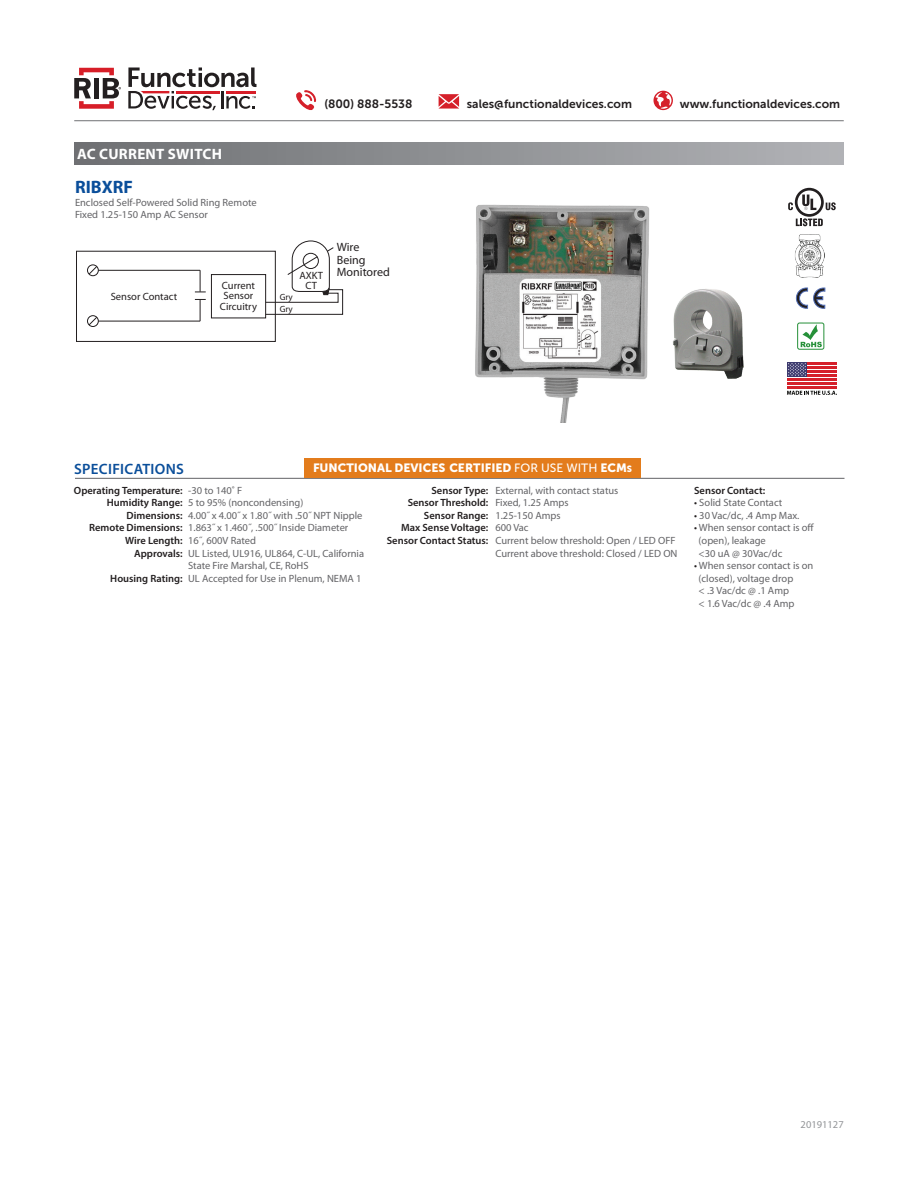
<style>
.page{position:relative;width:918px;height:1188px;background:#fff}
.page>*{position:absolute;margin:0;border:0;box-sizing:border-box;transform-origin:0 0}
.t1{font:700 18px "Myriad Pro";color:#0a4e9a}
.t2{font:700 15px "Myriad Pro";letter-spacing:.02em;color:#fff}
.t3{font:600 15px "Myriad Pro";letter-spacing:.02em;color:#0a4e9a}
.t4{font:12px "Museo Sans 700";color:#231f20}
.t5{font:12px "Museo Sans 900";color:#fff}
.t6{font:12px/12px "Myriad Pro";color:#231f20}
.t7{font:10.5px/12.6px "Myriad Pro";color:#636366}
.t8{font:600 10.5px "Myriad Pro";color:#231f20}
.t9{font:10.5px/10.5px "Myriad Pro";color:#231f20;text-align:center}
.t10{font:10.5px "Myriad Pro";color:#939598}
.t11{font:9px/12px "Myriad Pro";letter-spacing:.005em;color:#231f20}
.s1{font-family:"Museo Sans 500"}
.s2{font-size:9px}
.s3{color:#231f20}
</style>
<div class="page">
<hr style="left:74px;top:120px;width:770px;height:1px;background:#6f7073">
<svg style="left:296px;top:90px;width:20px;height:20px"></svg>
<svg style="left:654px;top:91px;width:19px;height:19px"></svg>
<svg style="left:439px;top:94px;width:20px;height:15px"></svg>
<svg style="left:128px;top:68px;width:129px;height:42px"></svg>
<svg style="left:74px;top:68px;width:47px;height:41px"></svg>
<div style="left:76px;top:251px;width:200px;height:91px;border:1px solid #231f20"></div>
<hr style="left:98px;top:321px;width:102px;height:1px;background:#231f20">
<svg style="left:195px;top:299px;width:11px;height:22px"></svg>
<hr style="left:98px;top:270px;width:102px;height:1px;background:#231f20">
<svg style="left:195px;top:270px;width:11px;height:23px"></svg>
<div style="left:87px;top:265px;width:12px;height:11px;border:1px solid #231f20;border-radius:50%"></div>
<svg style="left:88px;top:265px;width:10px;height:10px"></svg>
<div style="left:87px;top:315px;width:12px;height:12px;border:1px solid #231f20;border-radius:50%"></div>
<svg style="left:88px;top:316px;width:10px;height:10px"></svg>
<div style="left:211px;top:274px;width:55px;height:44px;border:1px solid #231f20"></div>
<svg style="left:265px;top:240px;width:78px;height:75px"></svg>
<img style="left:475px;top:204px;width:269px;height:219px">
<hr style="left:75px;top:478px;width:769px;height:1px;background:#636366">
<svg style="left:788px;top:188px;width:48px;height:38px"></svg>
<img style="left:795px;top:234px;width:30px;height:43px">
<svg style="left:814px;top:288px;width:11px;height:20px"></svg>
<svg style="left:796px;top:288px;width:12px;height:20px"></svg>
<svg style="left:798px;top:323px;width:26px;height:26px"></svg>
<svg style="left:801px;top:325px;width:21px;height:22px"></svg>
<div style="left:797px;top:323px;width:27px;height:27px;border:1px solid #269039;border-radius:2px"></div>
<div style="left:74px;top:143px;width:770px;height:22px;background:linear-gradient(to right,#6e7073,#b1b2b6)"></div>
<div style="left:304px;top:458px;width:337px;height:20px;background:#e37c1c"></div>
<svg style="left:787px;top:391px;width:50px;height:4px"></svg>
<div style="left:787px;top:362px;width:50px;height:27px;background:linear-gradient(to right,#d5202a,#d5202a)"></div>
<hr style="left:787px;top:362px;width:50px;height:2px;background:#d5202a">
<hr style="left:787px;top:366px;width:50px;height:2px;background:#d5202a">
<hr style="left:787px;top:371px;width:50px;height:2px;background:#d5202a">
<hr style="left:787px;top:375px;width:50px;height:2px;background:#d5202a">
<hr style="left:787px;top:379px;width:50px;height:2px;background:#d5202a">
<hr style="left:787px;top:383px;width:50px;height:2px;background:#d5202a">
<hr style="left:787px;top:387px;width:50px;height:2px;background:#d5202a">
<div style="left:787px;top:362px;width:20px;height:15px;background:#3c3a6e"></div>
<svg style="left:788px;top:363px;width:18px;height:13px"></svg>
<p class="t2" style="left:77px;top:145px;width:146px">AC CURRENT SWITCH</p>
<p class="t1" style="left:75px;top:175px;width:59px">RIBXRF</p>
<p class="t7" style="left:75px;top:196px;width:183px">Enclosed Self-Powered Solid Ring Remote<br>Fixed 1.25-150 Amp AC Sensor</p>
<p class="t9" style="left:111px;top:291px;width:68px">Sensor Contact</p>
<p class="t9" style="left:220px;top:280px;width:39px">Current<br>Sensor<br>Circuitry</p>
<p class="t4" style="left:324px;top:98px;width:90px">(800) 888-5538</p>
<p class="t4" style="left:467px;top:98px;width:167px">sales@functionaldevices.com</p>
<p class="t4" style="left:680px;top:98px;width:162px">www.functionaldevices.com</p>
<p class="t9" style="left:299px;top:271px;width:25px;line-height:9.8px">AXKT<br>CT</p>
<p class="t11" style="left:280px;top:291px;width:15px">Gry<br>Gry</p>
<p class="t6" style="left:337px;top:241px;width:55px">Wire<br>Being<br>Monitored</p>
<p class="t3" style="left:74px;top:459px;width:111px">SPECIFICATIONS</p>
<p class="t5" style="left:313px;top:461px;width:321px">FUNCTIONAL DEVICES CERTIFIED <span class="s1">FOR USE WITH</span> ECM<span class="s2">S</span></p>
<p class="t7" style="left:188px;top:484px;width:56px">-30 to 140˚ F</p>
<p class="t7" style="left:188px;top:496px;width:117px">5 to 95% (noncondensing)</p>
<p class="t7" style="left:188px;top:509px;width:176px">4.00˝ x 4.00˝ x 1.80˝ with .50˝ NPT Nipple</p>
<p class="t7" style="left:188px;top:521px;width:162px">1.863˝ x 1.460˝, .500˝ Inside Diameter</p>
<p class="t7" style="left:188px;top:534px;width:69px">16˝, 600V Rated</p>
<p class="t7" style="left:188px;top:547px;width:178px">UL Listed, UL916, UL864, C-UL, California<br>State Fire Marshal, CE, RoHS</p>
<p class="t7" style="left:188px;top:572px;width:175px">UL Accepted for Use in Plenum, NEMA 1</p>
<p class="t8" style="left:74px;top:483px;width:110px">Operating Temperature:</p>
<p class="t8" style="left:107px;top:496px;width:77px">Humidity Range:</p>
<p class="t8" style="left:127px;top:509px;width:58px">Dimensions:</p>
<p class="t8" style="left:89px;top:521px;width:95px">Remote Dimensions:</p>
<p class="t8" style="left:125px;top:534px;width:59px">Wire Length:</p>
<p class="t8" style="left:134px;top:546px;width:50px">Approvals:</p>
<p class="t8" style="left:110px;top:572px;width:74px">Housing Rating:</p>
<p class="t7" style="left:495px;top:484px;width:125px">External, with contact status</p>
<p class="t7" style="left:495px;top:496px;width:75px">Fixed, 1.25 Amps</p>
<p class="t7" style="left:495px;top:509px;width:67px">1.25-150 Amps</p>
<p class="t7" style="left:495px;top:521px;width:35px">600 Vac</p>
<p class="t7" style="left:495px;top:534px;width:182px">Current below threshold: Open / LED OFF</p>
<p class="t7" style="left:495px;top:547px;width:184px">Current above threshold: Closed / LED ON</p>
<p class="t8" style="left:431px;top:483px;width:59px">Sensor Type:</p>
<p class="t8" style="left:408px;top:496px;width:82px">Sensor Threshold:</p>
<p class="t8" style="left:424px;top:509px;width:66px">Sensor Range:</p>
<p class="t8" style="left:401px;top:521px;width:89px">Max Sense Voltage:</p>
<p class="t8" style="left:387px;top:534px;width:103px">Sensor Contact Status:</p>
<p class="t8" style="left:694px;top:483px;width:73px">Sensor Contact:</p>
<p class="t7" style="left:694px;top:496px;width:90px"><span class="s3">•</span> Solid State Contact</p>
<p class="t7" style="left:694px;top:509px;width:107px"><span class="s3">•</span> 30 Vac/dc, .4 Amp Max.</p>
<p class="t7" style="left:699px;top:521px;width:117px;text-indent:-4px"><span class="s3">•</span> When sensor contact is off (open), leakage<br>&lt;30 uA @ 30Vac/dc</p>
<p class="t7" style="left:699px;top:559px;width:116px;text-indent:-4px"><span class="s3">•</span> When sensor contact is on (closed), voltage drop<br>&lt; .3 Vac/dc @ .1 Amp<br>&lt; 1.6 Vac/dc @ .4 Amp</p>
<p class="t10" style="left:801px;top:1118px;width:45px">20191127</p>
</div>
